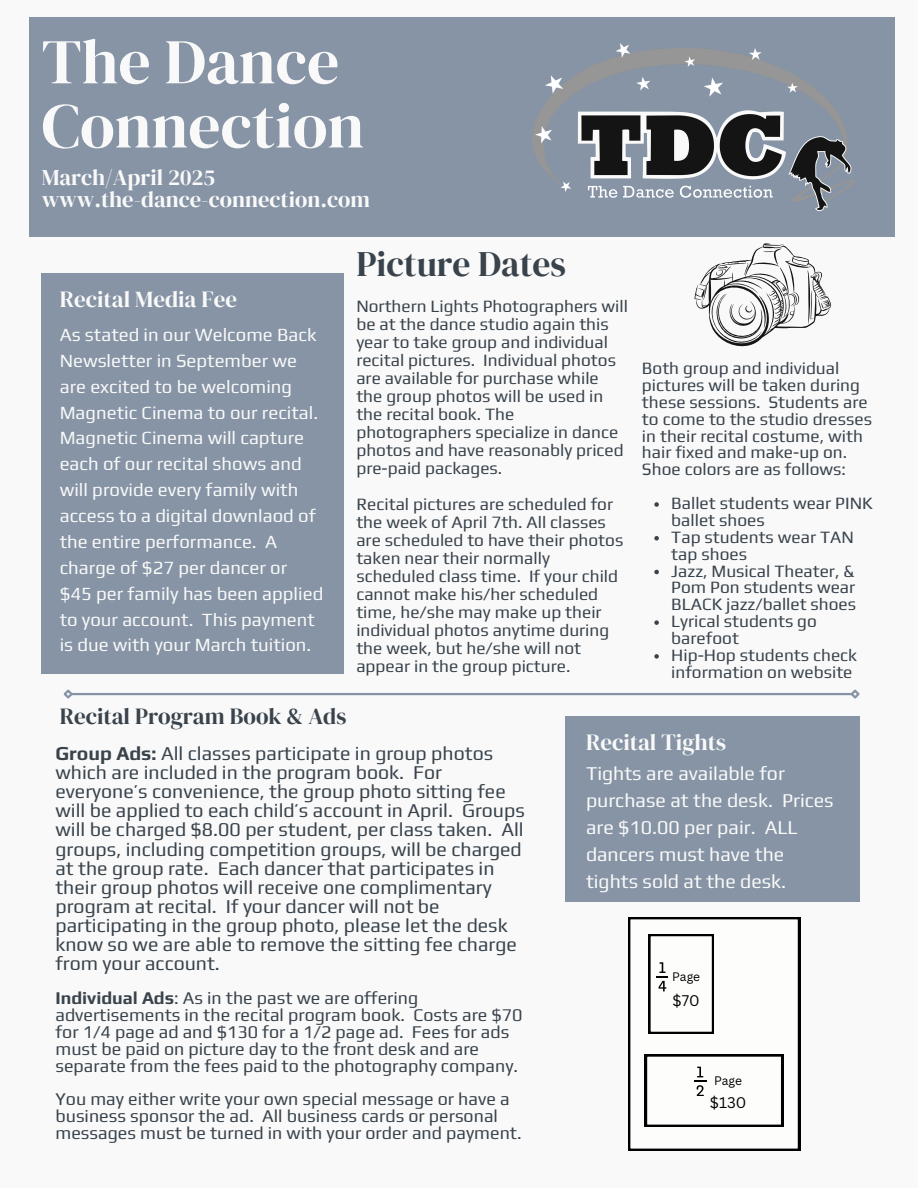
<style>
.page{position:relative;width:918px;height:1188px;background:#f9f9f9}
.page>*{position:absolute;margin:0;border:0;box-sizing:border-box;transform-origin:0 0}
.t1{font:63.6px/64.2px "DM Serif Display";color:#f9f9f9}
.t2{font:35.55px "DM Serif Display";color:#39434c}
.t3{font:22.95px "DM Serif Display";color:#f9f9f9}
.t4{font:22.95px "DM Serif Display";color:#39434c}
.t5{font:22.5px/22.5px "DM Serif Display";color:#f9f9f9}
.t6{font:19.5px/19.2px "Play";color:#39434c}
.t7{font:19.5px/27px "Play";color:#f9f9f9}
.t8{font:18.6px/25.8px "Play";color:#f9f9f9}
.t9{font:17.85px/16.8px "Play";color:#39434c}
.t10{font:17.25px/18px "Play";color:#39434c}
.t11{font:15px "Canva Sans";color:#000}
.t12{font:12px "Canva Sans";color:#000}
.s1{font-weight:700}
</style>
<div class="page">
<div style="left:29px;top:17px;width:865px;height:220px;background:#8694a5"></div>
<div style="left:42px;top:274px;width:302px;height:400px;background:#8694a5"></div>
<hr style="left:71px;top:693px;width:781px;height:2px;background:#8694a5">
<svg style="left:63px;top:689px;width:12px;height:10px"></svg>
<svg style="left:849px;top:689px;width:11px;height:10px"></svg>
<img style="left:533px;top:44px;width:322px;height:166px">
<svg style="left:694px;top:243px;width:137px;height:104px"></svg>
<div style="left:565px;top:716px;width:295px;height:186px;background:#8694a5"></div>
<svg style="left:628px;top:917px;width:172px;height:234px"></svg>
<svg style="left:654px;top:502px;width:5px;height:5px"></svg>
<svg style="left:654px;top:536px;width:5px;height:5px"></svg>
<svg style="left:654px;top:570px;width:5px;height:4px"></svg>
<svg style="left:654px;top:620px;width:5px;height:5px"></svg>
<svg style="left:654px;top:654px;width:5px;height:5px"></svg>
<h1 class="t1" style="left:42px;top:29px;width:324px">The Dance<br>Connection</h1>
<p class="t5" style="left:42px;top:166px;width:330px">March/April 2025 www.the-dance-connection.com</p>
<h3 class="t3" style="left:60px;top:283px;width:179px">Recital Media Fee</h3>
<h3 class="t8" style="left:60px;top:321px;width:265px">As stated in our Welcome Back<br>Newsletter in September we are excited to be welcoming<br>Magnetic Cinema to our recital.<br>Magnetic Cinema will capture each of our recital shows and will provide every family with access to a digital downlaod of the entire performance. A charge of $27 per dancer or $45 per family has been applied to your account. This payment is due with your March tuition.</h3>
<p class="t2" style="left:356px;top:239px;width:211px">Picture Dates</p>
<h5 class="t10" style="left:356px;top:296px;width:273px">Northern Lights Photographers will be at the dance studio again this year to take group and individual recital pictures. Individual photos are available for purchase while the group photos will be used in the recital book. The photographers specialize in dance photos and have reasonably priced pre-paid packages.</h5>
<p class="t10" style="left:356px;top:494px;width:269px">Recital pictures are scheduled for the week of April 7th. All classes are scheduled to have their photos taken near their normally scheduled class time. If your child cannot make his/her scheduled time, he/she may make up their individual photos anytime during the week, but he/she will not appear in the group picture.</p>
<p class="t10" style="left:642px;top:359px;width:232px;line-height:16.8px">Both group and individual pictures will be taken during these sessions. Students are to come to the studio dresses in their recital costume, with hair fixed and make-up on.<br>Shoe colors are as follows:</p>
<p class="t10" style="left:671px;top:494px;width:203px;line-height:16.8px">Ballet students wear PINK ballet shoes</p>
<p class="t10" style="left:671px;top:528px;width:184px;line-height:16.8px">Tap students wear TAN tap shoes</p>
<p class="t10" style="left:671px;top:562px;width:186px;line-height:16.8px;text-align:justify">Jazz, Musical Theater, &amp; Pom Pon students wear BLACK jazz/ballet shoes</p>
<p class="t10" style="left:671px;top:613px;width:147px;line-height:16.8px">Lyrical students go barefoot</p>
<h3 class="t10" style="left:671px;top:646px;width:187px;line-height:16.8px">Hip-Hop students check information on website</h3>
<h4 class="t4" style="left:60px;top:701px;width:288px">Recital Program Book &amp; Ads</h4>
<h2 class="t6" style="left:55px;top:743px;width:471px"><span class="s1">Group Ads:</span> All classes participate in group photos which are included in the program book. For everyone’s convenience, the group photo sitting fee will be applied to each child’s account in April. Groups will be charged $8.00 per student, per class taken. All groups, including competition groups, will be charged at the group rate. Each dancer that participates in their group photos will receive one complimentary program at recital. If your dancer will not be participating in the group photo, please let the desk know so we are able to remove the sitting fee charge from your account.</h2>
<h5 class="t9" style="left:55px;top:989px;width:469px"><span class="s1">Individual Ads</span>: As in the past we are offering advertisements in the recital program book. Costs are $70 for 1/4 page ad and $130 for a 1/2 page ad. Fees for ads must be paid on picture day to the front desk and are separate from the fees paid to the photography company.</h5>
<h5 class="t9" style="left:55px;top:1091px;width:468px">You may either write your own special message or have a business sponsor the ad. All business cards or personal messages must be turned in with your order and payment.</h5>
<h4 class="t3" style="left:586px;top:727px;width:142px">Recital Tights</h4>
<h4 class="t7" style="left:586px;top:759px;width:249px">Tights are available for purchase at the desk. Prices are $10.00 per pair. ALL dancers must have the tights sold at the desk.</h4>
<h4 class="t12" style="left:672px;top:968px;width:29px">Page</h4>
<h4 class="t11" style="left:673px;top:990px;width:29px">$70</h4>
<h3 class="t12" style="left:714px;top:1073px;width:29px">Page</h3>
<p class="t11" style="left:710px;top:1092px;width:38px">$130</p>
</div>
